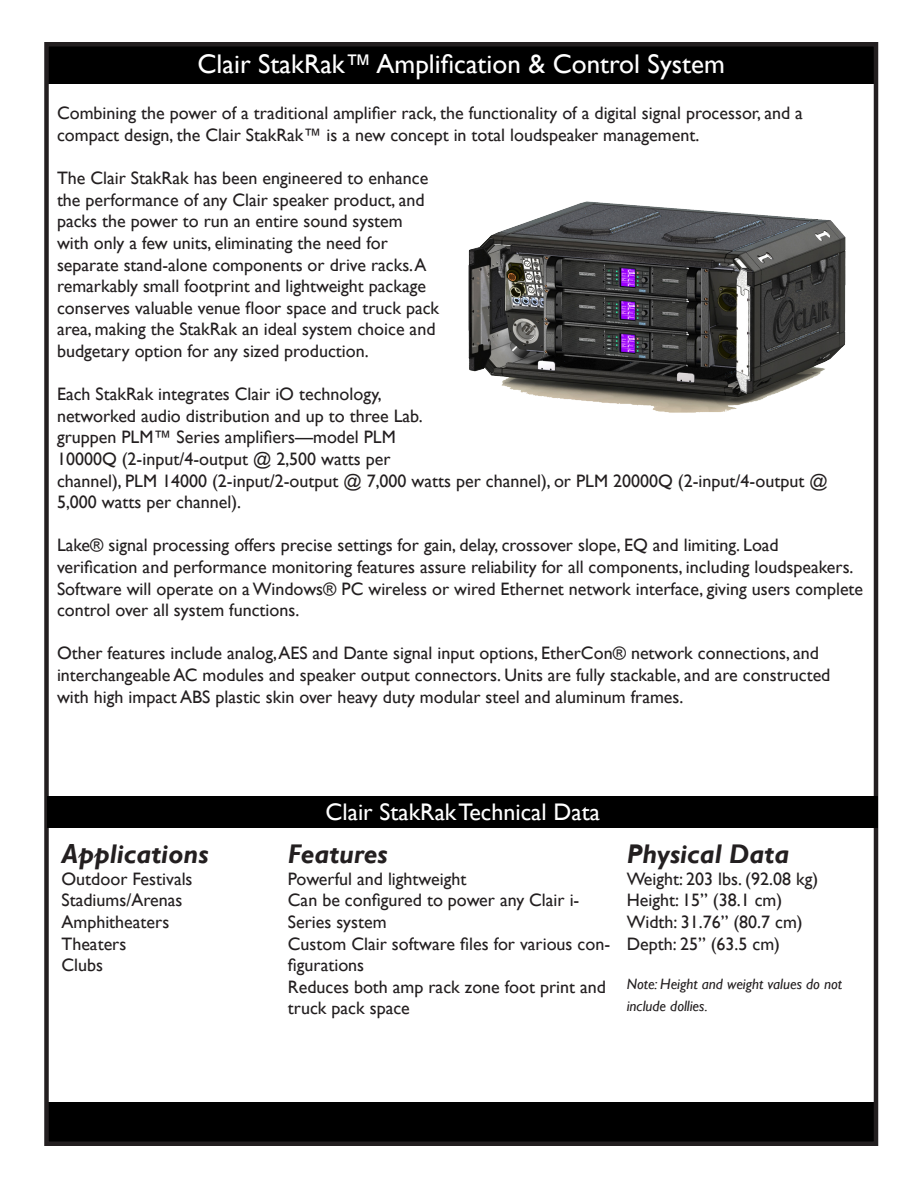
<style>
.page{position:relative;width:918px;height:1188px;background:#fff}
.page>*{position:absolute;margin:0;border:0;box-sizing:border-box;transform-origin:0 0}
.t1{font:27px "Gill Sans";color:#fff}
.t2{font:italic 700 27px "Gill Sans";color:#231f20}
.t3{font:24px "Gill Sans";color:#fff}
.t4{font:18px/21.6px "Gill Sans";color:#231f20}
.t5{font:italic 15px/21.6px "Gill Sans";color:#231f20}
</style>
<div class="page">
<div style="left:46px;top:44px;width:831px;height:40px;background:#000"></div>
<div style="left:48px;top:1102px;width:828px;height:41px;background:#000"></div>
<div style="left:44px;top:42px;width:834px;height:1104px;border:4px solid #231f20"></div>
<img style="left:468px;top:201px;width:378px;height:212px">
<div style="left:47px;top:797px;width:831px;height:31px;background:#000"></div>
<p class="t1" style="left:198px;top:48px;width:529px">Clair StakRak™ Amplification &amp; Control System</p>
<p class="t4" style="left:57px;top:103px;width:747px">Combining the power of a traditional amplifier rack, the functionality of a digital signal processor, and a compact design, the Clair StakRak™ is a new concept in total loudspeaker management.</p>
<p class="t4" style="left:57px;top:168px;width:384px">The Clair StakRak has been engineered to enhance the performance of any Clair speaker product, and packs the power to run an entire sound system<br>with only a few units, eliminating the need for separate stand-alone components or drive racks. A remarkably small footprint and lightweight package conserves valuable venue floor space and truck pack area, making the StakRak an ideal system choice and budgetary option for any sized production.</p>
<p class="t4" style="left:57px;top:384px;width:772px">Each StakRak integrates Clair iO technology,<br>networked audio distribution and up to three Lab.<br>gruppen PLM™ Series amplifiers—model PLM<br>10000Q (2-input/4-output @ 2,500 watts per<br>channel), PLM 14000 (2-input/2-output @ 7,000 watts per channel), or PLM 20000Q (2-input/4-output @ 5,000 watts per channel).</p>
<p class="t4" style="left:57px;top:535px;width:808px">Lake® signal processing offers precise settings for gain, delay, crossover slope, EQ and limiting. Load verification and performance monitoring features assure reliability for all components, including loudspeakers.<br>Software will operate on a Windows® PC wireless or wired Ethernet network interface, giving users complete control over all system functions.</p>
<p class="t4" style="left:57px;top:643px;width:775px">Other features include analog, AES and Dante signal input options, EtherCon® network connections, and interchangeable AC modules and speaker output connectors. Units are fully stackable, and are constructed with high impact ABS plastic skin over heavy duty modular steel and aluminum frames.</p>
<p class="t2" style="left:62px;top:838px;width:149px">Applications</p>
<p class="t4" style="left:62px;top:868px;width:133px">Outdoor Festivals<br>Stadiums/Arenas<br>Amphitheaters<br>Theaters<br>Clubs</p>
<p class="t3" style="left:326px;top:798px;width:276px">Clair StakRakTechnical Data</p>
<p class="t2" style="left:288px;top:838px;width:101px">Features</p>
<p class="t4" style="left:288px;top:868px;width:324px">Powerful and lightweight<br>Can be configured to power any Clair i-<br>Series system<br>Custom Clair software files for various con&shy;figurations<br>Reduces both amp rack zone foot print and truck pack space</p>
<p class="t2" style="left:627px;top:838px;width:164px">Physical Data</p>
<p class="t4" style="left:627px;top:868px;width:193px">Weight: 203 lbs. (92.08 kg)<br>Height: 15” (38.1 cm)<br>Width: 31.76” (80.7 cm)<br>Depth: 25” (63.5 cm)</p>
<p class="t5" style="left:627px;top:974px;width:217px">Note: Height and weight values do not include dollies.</p>
</div>
